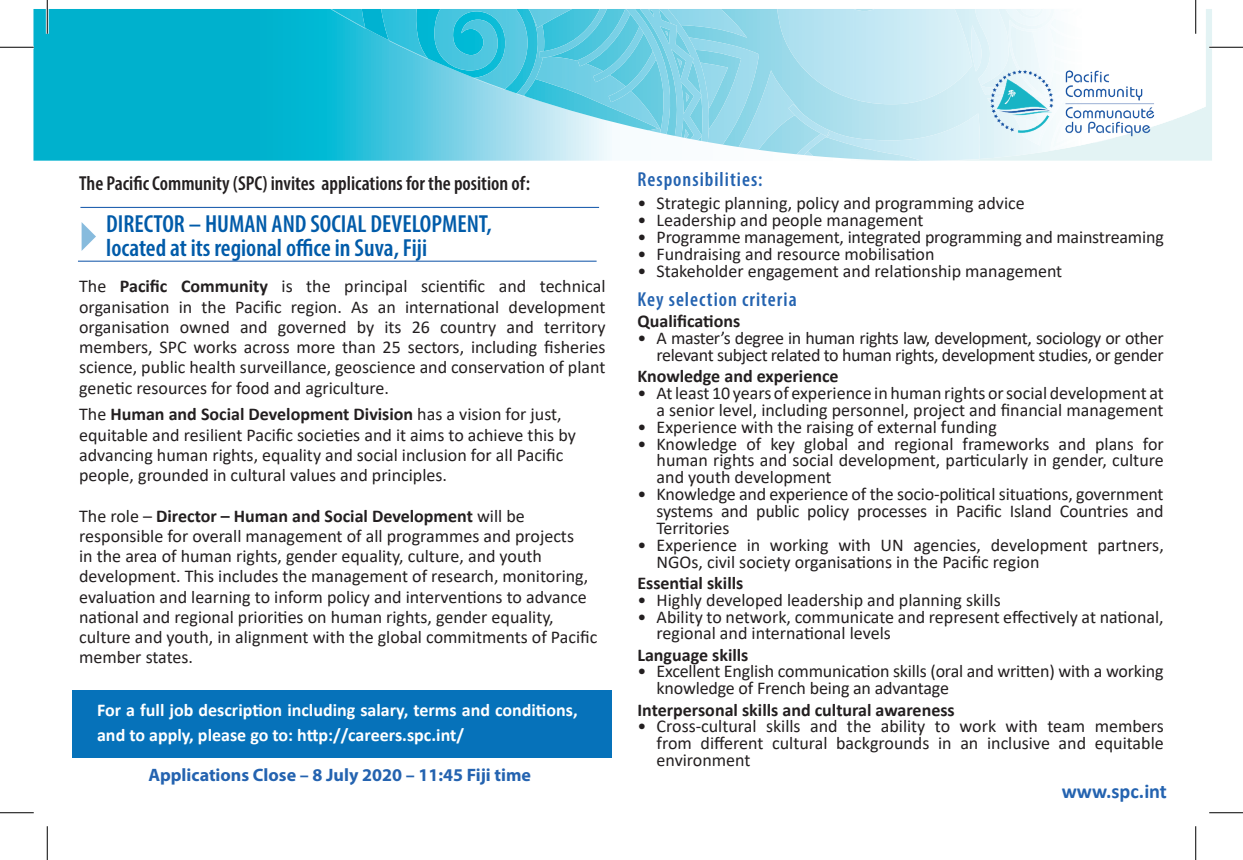
<style>
.page{position:relative;width:1243px;height:860px;background:#fff}
.page>*{position:absolute;margin:0;border:0;box-sizing:border-box;transform-origin:0 0}
.t1{font:600 condensed 24.75px/24.8px "Myriad Pro";color:#015ba9}
.t2{font:600 condensed 20.25px "Myriad Pro";color:#231f20}
.t3{font:600 condensed 20.25px "Myriad Pro";letter-spacing:.05em;color:#2463b0}
.t4{font:700 20.25px "Calibri";color:#2463b0}
.t5{font:18px/20.2px "Calibri";color:#231f20}
.t6{font:18px/16.9px "Calibri";letter-spacing:-.02em;color:#231f20;text-align:right}
.t7{font:700 18px "Calibri";color:#231f20}
.t8{font:700 18px/24.8px "Calibri";color:#fff}
.t9{font:700 18px "Myriad Pro";color:#2463b0}
.s1{font-weight:700}
</style>
<div class="page">
<div style="left:73px;top:690px;width:539px;height:68px;background:#0672ba"></div>
<hr style="left:78px;top:261px;width:518px;height:1px;background:#2463b0">
<hr style="left:80px;top:207px;width:519px;height:1px;background:#2463b0">
<svg style="left:82px;top:222px;width:14px;height:29px"></svg>
<svg style="left:33px;top:9px;width:1179px;height:152px;background:#39c2d9"></svg>
<img style="left:777px;top:9px;width:195px;height:95px">
<img style="left:738px;top:70px;width:63px;height:80px">
<img style="left:826px;top:113px;width:154px;height:48px">
<img style="left:535px;top:58px;width:91px;height:72px">
<img style="left:688px;top:37px;width:71px;height:108px">
<img style="left:709px;top:9px;width:38px;height:29px">
<img style="left:516px;top:9px;width:29px;height:87px">
<img style="left:540px;top:9px;width:37px;height:49px">
<img style="left:528px;top:9px;width:44px;height:19px">
<img style="left:577px;top:9px;width:49px;height:57px">
<img style="left:593px;top:26px;width:33px;height:56px">
<img style="left:608px;top:51px;width:18px;height:51px">
<img style="left:709px;top:62px;width:19px;height:47px">
<svg style="left:796px;top:155px;width:17px;height:1px"></svg>
<img style="left:796px;top:136px;width:33px;height:19px">
<img style="left:788px;top:104px;width:41px;height:32px">
<img style="left:659px;top:9px;width:50px;height:133px">
<img style="left:626px;top:9px;width:14px;height:125px">
<img style="left:674px;top:140px;width:24px;height:1px">
<img style="left:640px;top:9px;width:62px;height:131px">
<img style="left:330px;top:9px;width:35px;height:20px">
<img style="left:331px;top:9px;width:34px;height:19px">
<img style="left:381px;top:9px;width:47px;height:50px">
<img style="left:473px;top:89px;width:31px;height:1px">
<img style="left:434px;top:9px;width:93px;height:80px">
<svg style="left:684px;top:129px;width:4px;height:10px"></svg>
<svg style="left:685px;top:92px;width:4px;height:10px"></svg>
<svg style="left:677px;top:58px;width:5px;height:10px"></svg>
<svg style="left:665px;top:31px;width:3px;height:5px"></svg>
<img style="left:974px;top:9px;width:13px;height:77px">
<img style="left:971px;top:25px;width:11px;height:47px">
<svg style="left:987px;top:9px;width:220px;height:137px"></svg>
<img style="left:979px;top:58px;width:186px;height:91px">
<hr style="left:0;top:46px;width:34px;height:3px;background:#fff">
<hr style="left:1209px;top:46px;width:34px;height:3px;background:#fff">
<hr style="left:46px;top:0;width:3px;height:34px;background:#fff">
<hr style="left:1194px;top:0;width:3px;height:34px;background:#fff">
<hr style="left:0;top:47px;width:34px;height:1px;background:#000">
<hr style="left:1209px;top:47px;width:34px;height:1px;background:#000">
<hr style="left:0;top:812px;width:34px;height:1px;background:#000">
<hr style="left:1209px;top:812px;width:34px;height:1px;background:#000">
<hr style="left:47px;top:0;width:1px;height:34px;background:#000">
<hr style="left:47px;top:826px;width:1px;height:34px;background:#000">
<hr style="left:1195px;top:0;width:1px;height:34px;background:#000">
<hr style="left:1195px;top:826px;width:1px;height:34px;background:#000">
<p class="t2" style="left:79px;top:170px;width:452px">The Pacific Community (SPC) invites applications for the position of:</p>
<h1 class="t1" style="left:106px;top:211px;width:387px">DIRECTOR – HUMAN AND SOCIAL DEVELOPMENT, located at its regional office in Suva, Fiji</h1>
<p class="t5" style="left:79px;top:276px;width:528px;text-align:justify">The <span class="s1">Pacific Community</span> is the principal scientific and technical organisation in the Pacific region. As an international development organisation owned and governed by its 26 country and territory members, SPC works across more than 25 sectors, including fisheries science, public health surveillance, geoscience and conservation of plant genetic resources for food and agriculture.</p>
<p class="t5" style="left:79px;top:404px;width:498px">The <span class="s1">Human and Social Development Division</span> has a vision for just, equitable and resilient Pacific societies and it aims to achieve this by advancing human rights, equality and social inclusion for all Pacific people, grounded in cultural values and principles.</p>
<p class="t5" style="left:79px;top:505px;width:520px">The role – <span class="s1">Director – Human and Social Development</span> will be responsible for overall management of all programmes and projects<br>in the area of human rights, gender equality, culture, and youth development. This includes the management of research, monitoring, evaluation and learning to inform policy and interventions to advance national and regional priorities on human rights, gender equality, culture and youth, in alignment with the global commitments of Pacific member states.</p>
<p class="t8" style="left:97px;top:698px;width:482px">For a full job description including salary, terms and conditions, and to apply, please go to: http://careers.spc.int/</p>
<p class="t9" style="left:148px;top:763px;width:384px">Applications Close – 8 July 2020 – 11:45 Fiji time</p>
<p class="t3" style="left:637px;top:166px;width:127px">Responsibilities:</p>
<p class="t5" style="left:637px;top:193px;width:389px">• Strategic planning, policy and programming advice</p>
<p class="t5" style="left:637px;top:209px;width:287px">• Leadership and people management</p>
<p class="t5" style="left:637px;top:226px;width:528px">• Programme management, integrated programming and mainstreaming</p>
<p class="t5" style="left:637px;top:243px;width:299px">• Fundraising and resource mobilisation</p>
<p class="t5" style="left:637px;top:260px;width:426px">• Stakeholder engagement and relationship management</p>
<p class="t3" style="left:637px;top:287px;width:161px">Key selection criteria</p>
<p class="t7" style="left:637px;top:308px;width:104px">Qualifications</p>
<p class="t6" style="left:637px;top:329px;width:528px">• A master’s degree in human rights law, development, sociology or other relevant subject related to human rights, development studies, or gender</p>
<p class="t7" style="left:637px;top:363px;width:203px">Knowledge and experience</p>
<p class="t5" style="left:637px;top:384px;width:528px;line-height:16.9px;text-align:right">• At least 10 years of experience in human rights or social development at a senior level, including personnel, project and financial management</p>
<p class="t5" style="left:637px;top:416px;width:361px">• Experience with the raising of external funding</p>
<p class="t5" style="left:656px;top:435px;width:509px;line-height:16.9px;text-align:justify;text-indent:-19px">• Knowledge of key global and regional frameworks and plans for human rights and social development, particularly in gender, culture and youth development</p>
<p class="t5" style="left:656px;top:485px;width:508px;line-height:16.9px;text-align:justify;text-indent:-19px">• Knowledge and experience of the socio-political situations, government systems and public policy processes in Pacific Island Countries and Territories</p>
<p class="t5" style="left:656px;top:536px;width:509px;line-height:16.9px;text-indent:-19px">• Experience in working with UN agencies, development partners,<br>NGOs, civil society organisations in the Pacific region</p>
<p class="t7" style="left:637px;top:570px;width:107px">Essential skills</p>
<p class="t5" style="left:637px;top:589px;width:365px">• Highly developed leadership and planning skills</p>
<p class="t5" style="left:656px;top:608px;width:509px;line-height:16.9px;text-indent:-19px">• Ability to network, communicate and represent effectively at national, regional and international levels</p>
<p class="t7" style="left:637px;top:642px;width:112px">Language skills</p>
<p class="t5" style="left:656px;top:663px;width:508px;line-height:16.9px;text-indent:-19px">• Excellent English communication skills (oral and written) with a working knowledge of French being an advantage</p>
<p class="t7" style="left:637px;top:697px;width:319px">Interpersonal skills and cultural awareness</p>
<p class="t5" style="left:656px;top:717px;width:509px;line-height:16.9px;text-align:justify;text-indent:-19px">• Cross-cultural skills and the ability to work with team members from different cultural backgrounds in an inclusive and equitable environment</p>
<p class="t4" style="left:1061px;top:776px;width:107px">www.spc.int</p>
</div>
